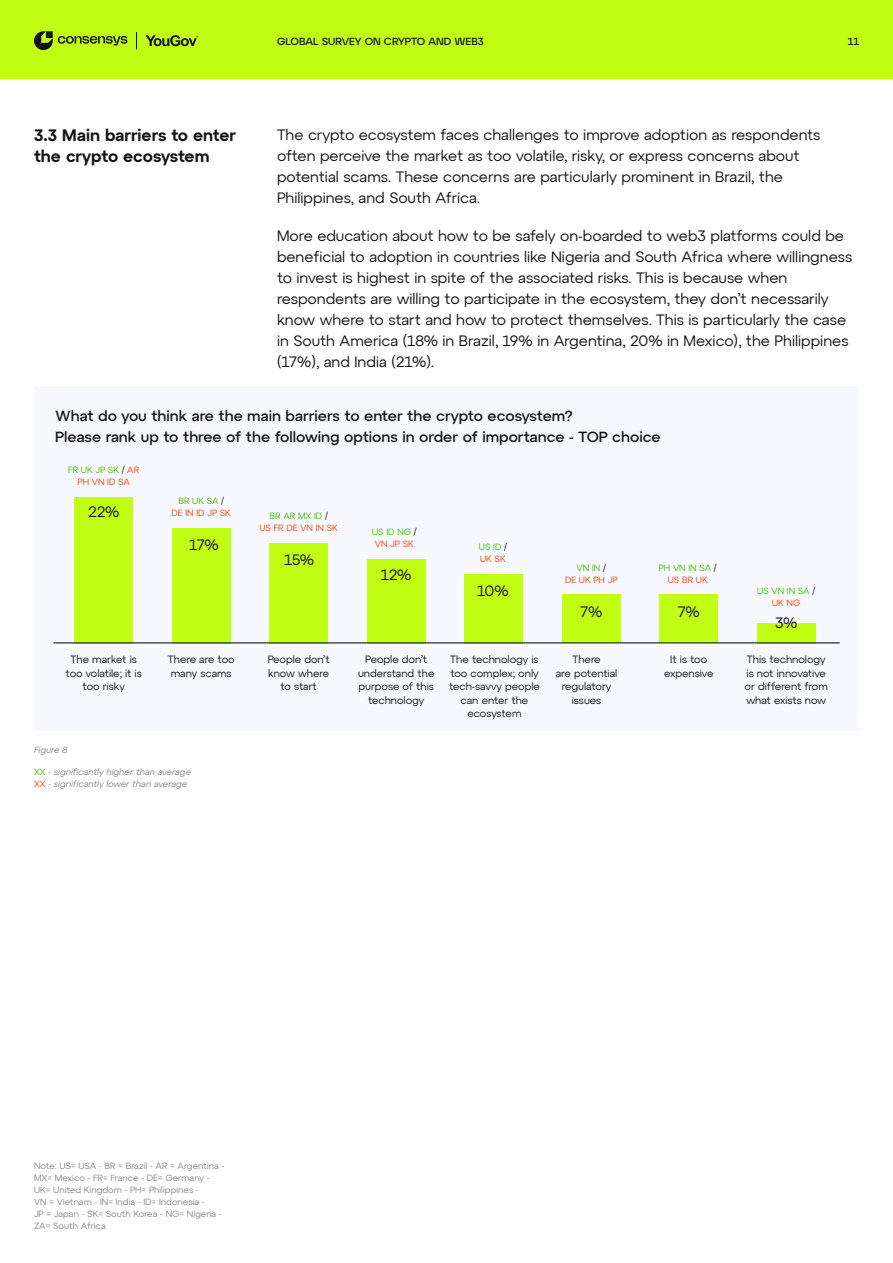
<style>
.page{position:relative;width:893px;height:1263px;background:#fff}
.page>*{position:absolute;margin:0;border:0;box-sizing:border-box;transform-origin:0 0}
.t1{font:600 16.5px/21px "Atyp Text";color:#121212}
.t2{font:15px/21px "Atyp Text";color:#121212}
.t3{font:500 15px/21px "Atyp Text";color:#121212}
.t4{font:10.5px/13.5px "Atyp Text";color:#121212;text-align:center}
.t5{font:500 10.5px "Atyp Display";color:#121212}
.t6{font:9px/12px "Atyp Text";color:#888}
.t7{font:italic 9px/12px "Atyp Text";color:#888}
.t8{font:9px/12px "Atyp Text";color:#f2420c;text-align:center}
.t9{font:9px/12px "Atyp Text";color:#41bf02;text-align:center}
.s1{color:#41bf02}
.s2{color:#121212}
.s3{color:#f2420c}
.s4{font-style:normal;color:#41bf02}
.s5{font-style:normal;color:#f2420c}
</style>
<div class="page">
<div style="left:0;top:0;width:893px;height:79px;background:#c1ff14"></div>
<svg style="left:146px;top:35px;width:52px;height:11px"></svg>
<svg style="left:136px;top:32px;width:1px;height:17px"></svg>
<svg style="left:34px;top:31px;width:93px;height:19px"></svg>
<div style="left:34px;top:386px;width:825px;height:345px;background:#f7f9ff"></div>
<div style="left:75px;top:497px;width:58px;height:146px;background:#c1ff14"></div>
<div style="left:172px;top:528px;width:58px;height:115px;background:#c1ff14"></div>
<div style="left:270px;top:543px;width:58px;height:100px;background:#c1ff14"></div>
<div style="left:367px;top:559px;width:58px;height:84px;background:#c1ff14"></div>
<div style="left:465px;top:574px;width:58px;height:69px;background:#c1ff14"></div>
<div style="left:562px;top:594px;width:58px;height:49px;background:#c1ff14"></div>
<div style="left:660px;top:594px;width:58px;height:49px;background:#c1ff14"></div>
<div style="left:757px;top:622px;width:58px;height:21px;background:#c1ff14"></div>
<hr style="left:53px;top:642px;width:787px;height:1px;background:#121212">
<p class="t5" style="left:277px;top:33px;width:208px">GLOBAL SURVEY ON CRYPTO AND WEB3</p>
<p class="t5" style="left:848px;top:33px;width:13px">11</p>
<p class="t1" style="left:34px;top:124px;width:204px">3.3 Main barriers to enter the crypto ecosystem</p>
<p class="t2" style="left:277px;top:123px;width:545px">The crypto ecosystem faces challenges to improve adoption as respondents often perceive the market as too volatile, risky, or express concerns about potential scams. These concerns are particularly prominent in Brazil, the Philippines, and South Africa.</p>
<p class="t2" style="left:277px;top:224px;width:577px">More education about how to be safely on-boarded to web3 platforms could be beneficial to adoption in countries like Nigeria and South Africa where willingness to invest is highest in spite of the associated risks. This is because when respondents are willing to participate in the ecosystem, they don’t necessarily know where to start and how to protect themselves. This is particularly the case in South America (18% in Brazil, 19% in Argentina, 20% in Mexico), the Philippines (17%), and India (21%).</p>
<p class="t3" style="left:55px;top:404px;width:607px">What do you think are the main barriers to enter the crypto ecosystem?<br>Please rank up to three of the following options in order of importance - TOP choice</p>
<p class="t8" style="left:68px;top:463px;width:73px"><span class="s1">FR UK JP SK</span> <span class="s2">/</span> AR<br>PH VN ID SA</p>
<p class="t2" style="left:88px;top:501px;width:33px">22%</p>
<p class="t4" style="left:66px;top:652px;width:78px">The market is too volatile; it is too risky</p>
<p class="t7" style="left:34px;top:744px;width:35px">Figure 8</p>
<p class="t8" style="left:171px;top:495px;width:61px"><span class="s1">BR UK SA</span> <span class="s2">/<br></span>DE IN ID JP SK</p>
<p class="t2" style="left:189px;top:534px;width:31px">17%</p>
<p class="t8" style="left:259px;top:509px;width:80px"><span class="s1">BR AR MX ID</span> <span class="s2">/<br></span>US FR DE VN IN SK</p>
<p class="t2" style="left:284px;top:548px;width:31px">15%</p>
<p class="t9" style="left:372px;top:526px;width:46px">US ID NG <span class="s2">/<br></span><span class="s3">VN JP SK</span></p>
<p class="t2" style="left:381px;top:563px;width:32px">12%</p>
<p class="t9" style="left:479px;top:541px;width:30px;text-align:left">US ID <span class="s2">/<br></span><span class="s3">UK SK</span></p>
<p class="t2" style="left:477px;top:579px;width:33px">10%</p>
<p class="t8" style="left:565px;top:561px;width:54px"><span class="s1">VN IN</span> <span class="s2">/<br></span>DE UK PH JP</p>
<p class="t9" style="left:659px;top:561px;width:59px">PH VN IN SA <span class="s2">/<br></span><span class="s3">US BR UK</span></p>
<p class="t2" style="left:580px;top:600px;width:24px">7%</p>
<p class="t2" style="left:678px;top:600px;width:24px">7%</p>
<p class="t9" style="left:757px;top:584px;width:59px">US VN IN SA <span class="s2">/<br></span><span class="s3">UK NG</span></p>
<p class="t2" style="left:775px;top:612px;width:24px">3%</p>
<p class="t4" style="left:168px;top:652px;width:68px;text-align:left">There are too many scams</p>
<p class="t4" style="left:268px;top:652px;width:64px">People don’t know where to start</p>
<p class="t4" style="left:358px;top:652px;width:78px">People don’t understand the purpose of this technology</p>
<p class="t4" style="left:449px;top:652px;width:92px">The technology is too complex; only tech-savvy people can enter the ecosystem</p>
<p class="t4" style="left:745px;top:652px;width:85px;text-align:left">This technology is not innovative or different from what exists now</p>
<p class="t4" style="left:556px;top:652px;width:63px">There<br>are potential regulatory issues</p>
<p class="t4" style="left:664px;top:652px;width:51px">It is too expensive</p>
<p class="t7" style="left:34px;top:766px;width:159px"><span class="s4">XX</span> - significantly higher than average<br><span class="s5">XX</span> - significantly lower than average</p>
<p class="t6" style="left:34px;top:1159px;width:192px">Note: US= USA - BR = Brazil - AR = Argentina - MX= Mexico - FR= France - DE= Germany - UK= United Kingdom - PH= Philippines -<br>VN = Vietnam - IN= India - ID= Indonesia -<br>JP = Japan - SK= South Korea - NG= Nigeria - ZA= South Africa</p>
</div>
